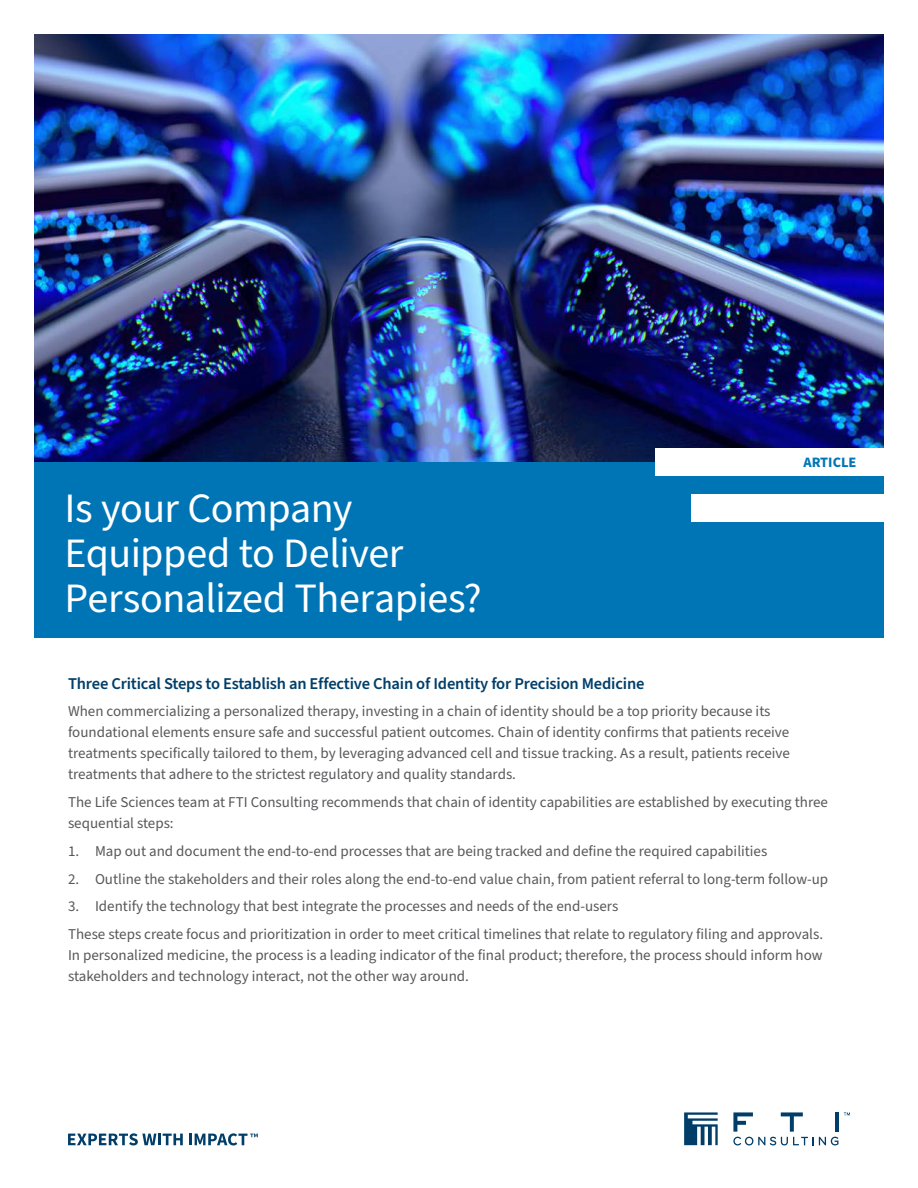
<style>
.page{position:relative;width:918px;height:1188px;background:#fff}
.page>*{position:absolute;margin:0;border:0;box-sizing:border-box;transform-origin:0 0}
.Headline{font:41.85px/45px "Source Sans Pro";letter-spacing:-.015em;color:#fff}
.Subhead{font:600 16.5px "Source Sans Pro";letter-spacing:-.01em;color:#003e69}
.Body_Copy{font:15px/21px "Source Sans Pro";color:#57585a}
.Label{font:700 14.4px "Source Sans Pro";color:#0075b6}
</style>
<div class="page">
<svg style="left:68px;top:1133px;width:115px;height:12px"></svg>
<svg style="left:189px;top:1133px;width:69px;height:12px"></svg>
<svg style="left:684px;top:1112px;width:34px;height:33px"></svg>
<svg style="left:844px;top:1112px;width:6px;height:3px"></svg>
<hr style="left:835px;top:1112px;width:4px;height:20px;background:#003e69">
<svg style="left:733px;top:1112px;width:105px;height:33px"></svg>
<img style="left:34px;top:34px;width:850px;height:429px">
<div style="left:34px;top:463px;width:850px;height:175px;background:#0075b6"></div>
<div style="left:655px;top:449px;width:229px;height:27px;background:#fff"></div>
<div style="left:691px;top:494px;width:193px;height:28px;background:#fff"></div>
<p class="Headline" style="left:65px;top:487px;width:418px">Is your Company<br>Equipped to Deliver<br>Personalized Therapies?</p>
<p class="Label" style="left:803px;top:452px;width:55px">ARTICLE</p>
<p class="Subhead" style="left:68px;top:672px;width:578px">Three Critical Steps to Establish an Effective Chain of Identity for Precision Medicine</p>
<p class="Body_Copy" style="left:68px;top:701px;width:723px">When commercializing a personalized therapy, investing in a chain of identity should be a top priority because its foundational elements ensure safe and successful patient outcomes. Chain of identity confirms that patients receive treatments specifically tailored to them, by leveraging advanced cell and tissue tracking. As a result, patients receive treatments that adhere to the strictest regulatory and quality standards.</p>
<p class="Body_Copy" style="left:68px;top:792px;width:762px">The Life Sciences team at FTI Consulting recommends that chain of identity capabilities are established by executing three sequential steps:</p>
<p class="Body_Copy" style="left:68px;top:841px;width:701px">1. Map out and document the end-to-end processes that are being tracked and define the required capabilities</p>
<p class="Body_Copy" style="left:68px;top:869px;width:762px">2. Outline the stakeholders and their roles along the end-to-end value chain, from patient referral to long-term follow-up</p>
<p class="Body_Copy" style="left:68px;top:896px;width:552px">3. Identify the technology that best integrate the processes and needs of the end-users</p>
<p class="Body_Copy" style="left:68px;top:924px;width:757px;text-align:justify">These steps create focus and prioritization in order to meet critical timelines that relate to regulatory filing and approvals.<br>In personalized medicine, the process is a leading indicator of the final product; therefore, the process should inform how stakeholders and technology interact, not the other way around.</p>
</div>
